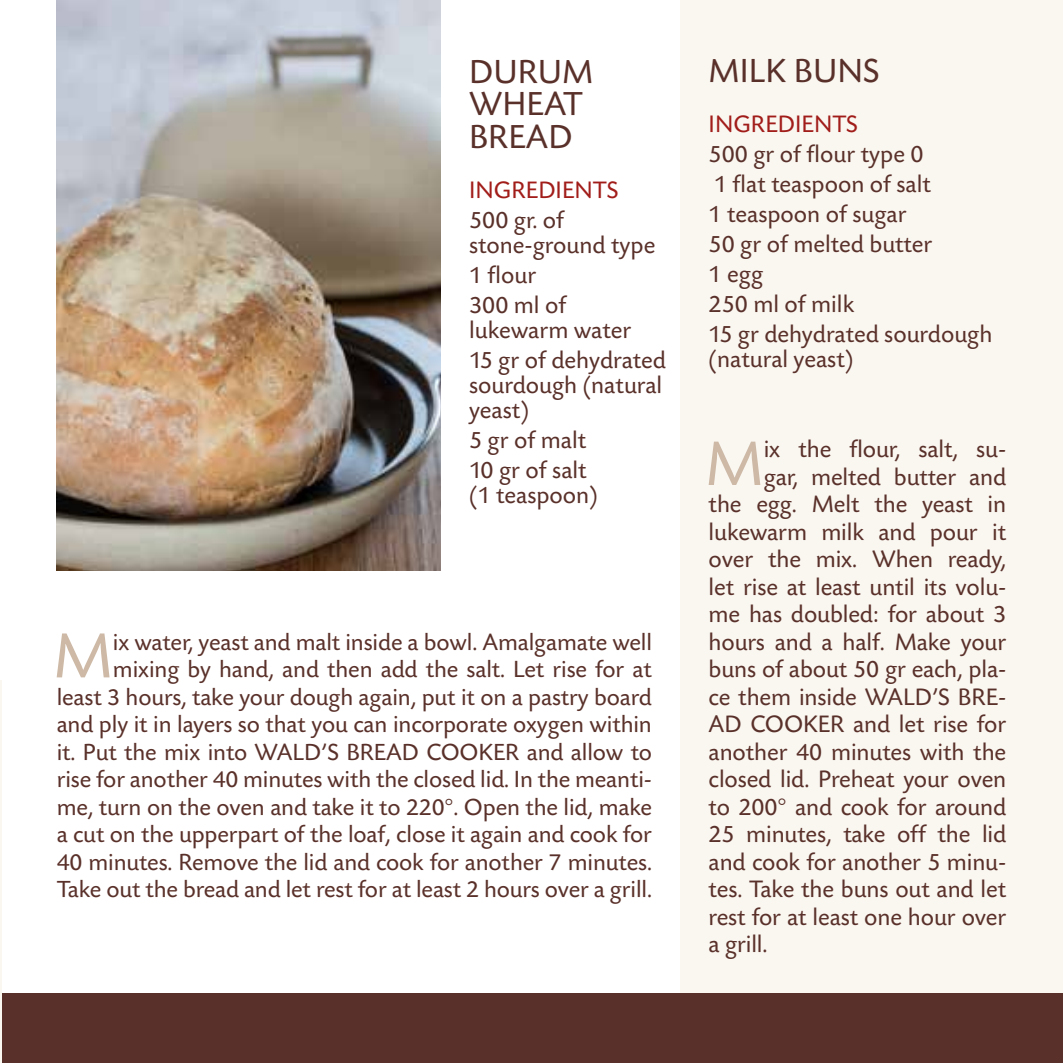
<style>
.page{position:relative;width:1063px;height:1063px;background:#fff}
.page>*{position:absolute;margin:0;border:0;box-sizing:border-box;transform-origin:0 0}
.t1{font:66.75px "Today SB";color:#cdb9a6}
.t2{font:66px "Today SB";color:#cdb9a6}
.t3{font:35px/32.5px "Today SB";color:#5a312a}
.t4{font:25px/30px "Today SB";letter-spacing:-.005em;color:#5a312a}
.t5{font:25px "Today SB";color:#a11d1a}
.t6{font:24.5px/27.5px "Today SB";letter-spacing:-.005em;color:#5a312a;text-align:right}
</style>
<div class="page">
<div style="left:680px;top:0;width:383px;height:1063px;background:#faf7f1"></div>
<div style="left:0;top:993px;width:1063px;height:70px;background:#5a312a"></div>
<hr style="left:0;top:680px;width:2px;height:383px;background:#faf7f1">
<img style="left:57px;top:0;width:384px;height:571px">
<h3 class="t3" style="left:469px;top:56px;width:126px">DURUM<br>WHEAT<br>BREAD</h3>
<p class="t5" style="left:469px;top:176px;width:151px">INGREDIENTS</p>
<p class="t4" style="left:469px;top:208px;width:188px;line-height:25px">500 gr. of stone-ground type</p>
<p class="t4" style="left:469px;top:261px;width:99px">1 flour<br>300 ml of</p>
<p class="t4" style="left:469px;top:316px;width:198px">lukewarm water<br>15 gr of dehydrated</p>
<p class="t4" style="left:469px;top:373px;width:195px;line-height:25px">sourdough (natural yeast)</p>
<p class="t4" style="left:469px;top:426px;width:119px">5 gr of malt<br>10 gr of salt</p>
<p class="t4" style="left:469px;top:481px;width:130px">(1 teaspoon)</p>
<p class="t6" style="left:57px;top:629px;width:597px">ix water, yeast and malt inside a bowl. Amalgamate well mixing by hand, and then add the salt. Let rise for at<br>least 3 hours, take your dough again, put it on a pastry board and ply it in layers so that you can incorporate oxygen within it. Put the mix into WALD’S BREAD COOKER and allow to rise for another 40 minutes with the closed lid. In the meanti&shy;me, turn on the oven and take it to 220°. Open the lid, make a cut on the upperpart of the loaf, close it again and cook for 40 minutes. Remove the lid and cook for another 7 minutes.<br>Take out the bread and let rest for at least 2 hours over a grill.</p>
<h1 class="t1" style="left:53px;top:620px;width:62px">M</h1>
<h3 class="t3" style="left:709px;top:56px;width:173px">MILK BUNS</h3>
<p class="t5" style="left:709px;top:111px;width:151px">INGREDIENTS</p>
<p class="t4" style="left:709px;top:140px;width:285px">500 gr of flour type 0<br>1 flat teaspoon of salt<br>1 teaspoon of sugar<br>50 gr of melted butter<br>1 egg<br>250 ml of milk<br>15 gr dehydrated sourdough</p>
<p class="t4" style="left:709px;top:345px;width:146px">(natural yeast)</p>
<h2 class="t2" style="left:705px;top:429px;width:60px">M</h2>
<p class="t4" style="left:764px;top:435px;width:244px">ix the flour, salt, su-</p>
<p class="t4" style="left:764px;top:463px;width:244px">gar, melted butter and</p>
<p class="t4" style="left:709px;top:490px;width:299px">the egg. Melt the yeast in</p>
<p class="t4" style="left:709px;top:518px;width:299px">lukewarm milk and pour it</p>
<p class="t4" style="left:709px;top:545px;width:299px">over the mix. When ready,</p>
<p class="t4" style="left:709px;top:573px;width:299px">let rise at least until its volu-</p>
<p class="t4" style="left:709px;top:600px;width:299px">me has doubled: for about 3</p>
<p class="t4" style="left:709px;top:628px;width:299px">hours and a half. Make your</p>
<p class="t4" style="left:709px;top:655px;width:299px">buns of about 50 gr each, pla-</p>
<p class="t4" style="left:709px;top:683px;width:299px">ce them inside WALD’S BRE-</p>
<p class="t4" style="left:709px;top:710px;width:299px">AD COOKER and let rise for</p>
<p class="t4" style="left:709px;top:738px;width:299px">another 40 minutes with the</p>
<p class="t4" style="left:709px;top:765px;width:299px">closed lid. Preheat your oven</p>
<p class="t4" style="left:709px;top:793px;width:299px">to 200° and cook for around</p>
<p class="t4" style="left:709px;top:820px;width:299px">25 minutes, take off the lid</p>
<p class="t4" style="left:709px;top:848px;width:299px">and cook for another 5 minu-</p>
<p class="t4" style="left:709px;top:875px;width:299px">tes. Take the buns out and let</p>
<p class="t4" style="left:709px;top:903px;width:299px">rest for at least one hour over</p>
<p class="t4" style="left:709px;top:930px;width:60px">a grill.</p>
</div>
